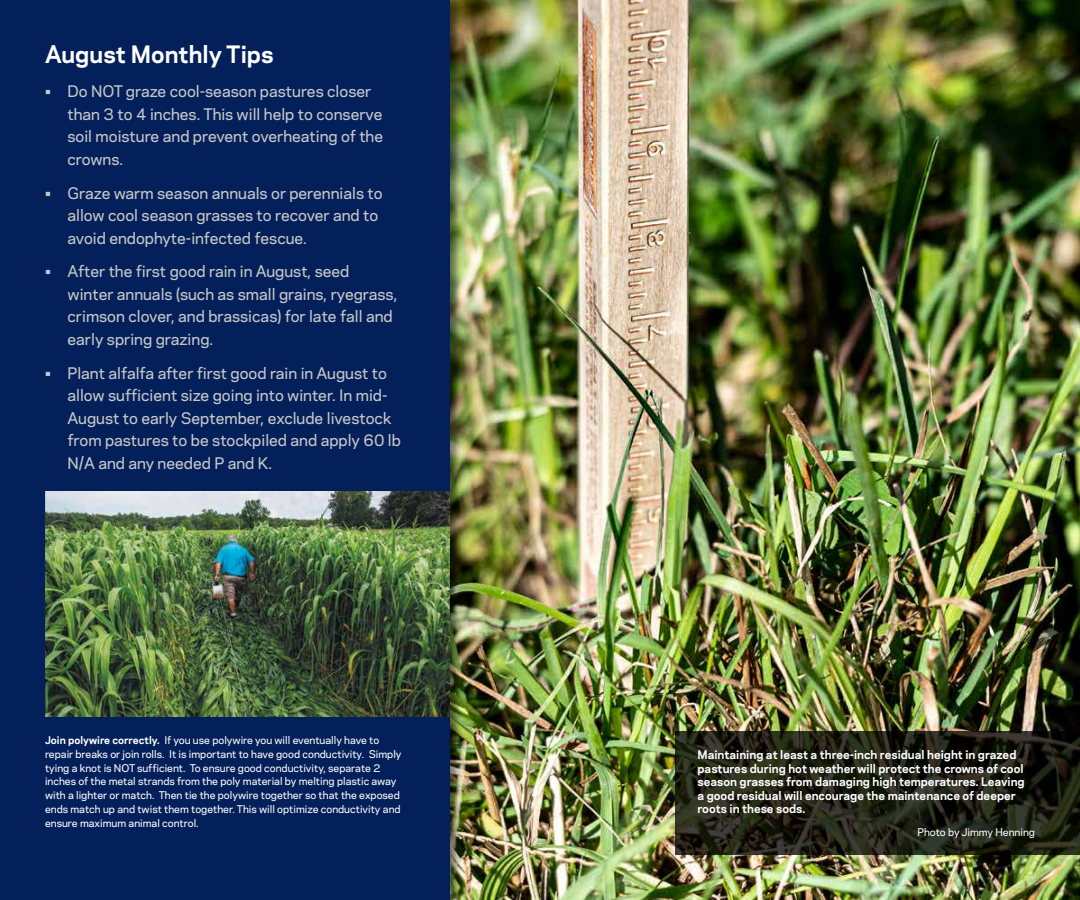
<style>
.page{position:relative;width:1080px;height:900px;background:#fff}
.page>*{position:absolute;margin:0;border:0;box-sizing:border-box;transform-origin:0 0}
.t1{font:700 22.5px "Galaxie Polaris";color:#fff}
.t2{font:500 15px/22.5px "Galaxie Polaris";color:#c7c9c8}
.t3{font:700 11.25px/13.5px "Galaxie Polaris";color:#fff}
.t4{font:500 10px/13.8px "Galaxie Polaris";color:#fff}
.s1{font-weight:700}
</style>
<div class="page">
<img style="left:463px;top:0;width:617px;height:900px">
<div style="left:0;top:0;width:463px;height:900px;background:#000;opacity:.5"></div>
<div style="left:0;top:0;width:450px;height:900px;background:#04205b"></div>
<svg style="left:675px;top:731px;width:405px;height:124px;background:#202115"></svg>
<img style="left:45px;top:491px;width:405px;height:225px">
<h1 class="t1" style="left:45px;top:37px;width:230px">August Monthly Tips</h1>
<p class="t2" style="left:68px;top:80px;width:317px;text-indent:-22px">• Do NOT graze cool-season pastures closer than 3 to 4 inches. This will help to conserve soil moisture and prevent overheating of the crowns.</p>
<p class="t2" style="left:68px;top:181px;width:317px;text-indent:-22px">• Graze warm season annuals or perennials to allow cool season grasses to recover and to avoid endophyte-infected fescue.</p>
<p class="t2" style="left:68px;top:260px;width:331px;text-indent:-22px">• After the first good rain in August, seed winter annuals (such as small grains, ryegrass, crimson clover, and brassicas) for late fall and early spring grazing.</p>
<p class="t2" style="left:68px;top:361px;width:335px;text-indent:-22px">• Plant alfalfa after first good rain in August to allow sufficient size going into winter. In mid-August to early September, exclude livestock from pastures to be stockpiled and apply 60 lb N/A and any needed P and K.</p>
<p class="t4" style="left:45px;top:733px;width:358px"><span class="s1">Join polywire correctly.</span> If you use polywire you will eventually have to repair breaks or join rolls. It is important to have good conductivity. Simply tying a knot is NOT sufficient. To ensure good conductivity, separate 2 inches of the metal strands from the poly material by melting plastic away with a lighter or match. Then tie the polywire together so that the exposed ends match up and twist them together. This will optimize conductivity and ensure maximum animal control.</p>
<p class="t3" style="left:698px;top:747px;width:329px">Maintaining at least a three-inch residual height in grazed pastures during hot weather will protect the crowns of cool season grasses from damaging high temperatures. Leaving a good residual will encourage the maintenance of deeper roots in these sods.</p>
<p class="t4" style="left:917px;top:825px;width:119px">Photo by Jimmy Henning</p>
</div>
